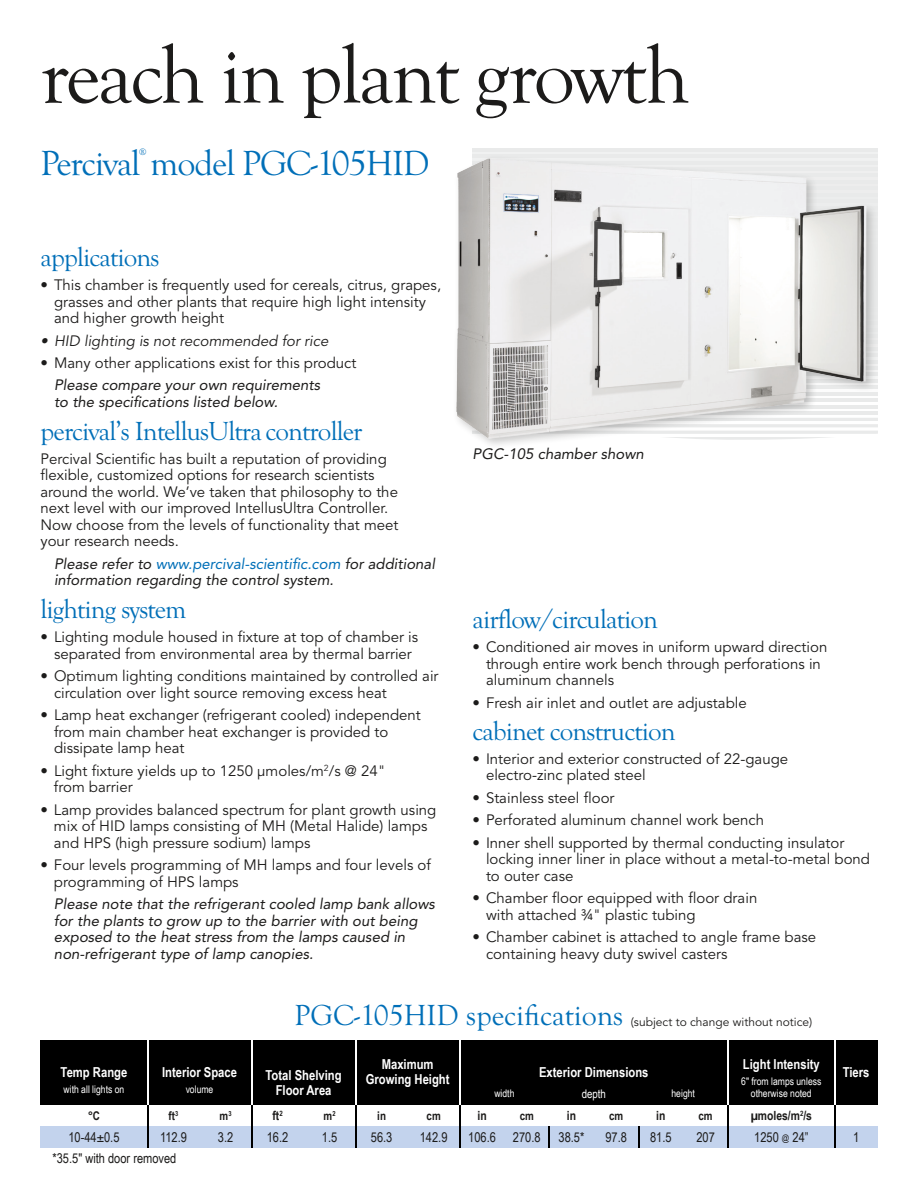
<style>
.page{position:relative;width:918px;height:1188px;background:#fff}
.page>*{position:absolute;margin:0;border:0;box-sizing:border-box;transform-origin:0 0}
.t1{font:82.5px "Goudy Old Sty T";letter-spacing:-.03em;color:#1c1b1a}
.t2{font:36px "Goudy Old Sty T";letter-spacing:-.03em;color:#006fb8}
.t3{font:30px "Goudy Old Sty T";color:#006fb8}
.t4{font:27px "Goudy Old Sty T";letter-spacing:-.03em;color:#006fb8}
.t5{font:15px/16.5px "Avenir LT Std";color:#1c1b1a}
.t6{font:italic 15px/16.5px "Avenir LT Std";color:#1c1b1a}
.t7{font:italic 15px "Avenir LT Std";color:#1c1b1a}
.t8{font:700 13.65px/15px "Arial Narrow";color:#fff;text-align:center}
.t9{font:13.5px "Arial Narrow";color:#1c1b1a}
.t10{font:700 12.6px "Arial Narrow";color:#1c1b1a}
.t11{font:12px "Avenir LT Std";color:#1c1b1a}
.t12{font:700 12px "Arial Narrow";color:#1c1b1a}
.t13{font:11.85px "Arial Narrow";color:#fff}
.t14{font:10.5px/12px "Arial Narrow";color:#fff;text-align:center}
.t15{font:9.6px "Goudy Old Sty T";color:#006fb8}
.s1{color:#006fb8}
.s2{font-size:9px}
</style>
<div class="page">
<hr style="left:472px;top:148px;width:406px;height:3px;background:#e9eaea">
<div style="left:40px;top:1041px;width:108px;height:64px;background:#000"></div>
<div style="left:148px;top:1041px;width:104px;height:64px;background:#000"></div>
<div style="left:252px;top:1041px;width:104px;height:64px;background:#000"></div>
<div style="left:356px;top:1041px;width:104px;height:64px;background:#000"></div>
<div style="left:728px;top:1041px;width:107px;height:64px;background:#000"></div>
<div style="left:835px;top:1041px;width:42px;height:64px;background:#000"></div>
<div style="left:460px;top:1041px;width:268px;height:64px;background:#000"></div>
<div style="left:40px;top:1126px;width:108px;height:22px;background:#c3d3ed"></div>
<div style="left:148px;top:1126px;width:52px;height:22px;background:#c3d3ed"></div>
<div style="left:200px;top:1126px;width:52px;height:22px;background:#c3d3ed"></div>
<div style="left:252px;top:1126px;width:52px;height:22px;background:#c3d3ed"></div>
<div style="left:304px;top:1126px;width:52px;height:22px;background:#c3d3ed"></div>
<div style="left:356px;top:1126px;width:52px;height:22px;background:#c3d3ed"></div>
<div style="left:408px;top:1126px;width:52px;height:22px;background:#c3d3ed"></div>
<div style="left:460px;top:1126px;width:44px;height:22px;background:#c3d3ed"></div>
<div style="left:504px;top:1126px;width:45px;height:22px;background:#c3d3ed"></div>
<div style="left:549px;top:1126px;width:45px;height:22px;background:#c3d3ed"></div>
<div style="left:594px;top:1126px;width:45px;height:22px;background:#c3d3ed"></div>
<div style="left:639px;top:1126px;width:44px;height:22px;background:#c3d3ed"></div>
<div style="left:683px;top:1126px;width:45px;height:22px;background:#c3d3ed"></div>
<div style="left:728px;top:1126px;width:107px;height:22px;background:#c3d3ed"></div>
<div style="left:835px;top:1126px;width:43px;height:22px;background:#c3d3ed"></div>
<hr style="left:548px;top:1126px;width:2px;height:22px;background:#000">
<svg style="left:638px;top:1126px;width:1px;height:22px"></svg>
<hr style="left:147px;top:1105px;width:1px;height:43px;background:#000">
<hr style="left:251px;top:1105px;width:1px;height:43px;background:#000">
<hr style="left:355px;top:1105px;width:1px;height:43px;background:#000">
<hr style="left:459px;top:1105px;width:1px;height:43px;background:#000">
<hr style="left:727px;top:1105px;width:2px;height:43px;background:#000">
<hr style="left:834px;top:1105px;width:1px;height:43px;background:#000">
<hr style="left:147px;top:1041px;width:1px;height:64px;background:#fff">
<hr style="left:251px;top:1041px;width:1px;height:64px;background:#fff">
<hr style="left:355px;top:1041px;width:1px;height:64px;background:#fff">
<hr style="left:459px;top:1041px;width:1px;height:64px;background:#fff">
<hr style="left:727px;top:1041px;width:2px;height:64px;background:#fff">
<hr style="left:834px;top:1041px;width:1px;height:64px;background:#fff">
<div style="left:452px;top:155px;width:426px;height:295px;background:#1c1b1a;opacity:.25"></div>
<img style="left:452px;top:151px;width:420px;height:291px">
<h1 class="t1" style="left:40px;top:30px;width:651px">reach in plant growth</h1>
<h2 class="t2" style="left:40px;top:143px;width:391px">Percival model PGC-105HID</h2>
<p class="t15" style="left:139px;top:147px;width:9px">®</p>
<h3 class="t4" style="left:40px;top:242px;width:121px">applications</h3>
<p class="t5" style="left:54px;top:277px;width:389px;text-indent:-14px">• This chamber is frequently used for cereals, citrus, grapes, grasses and other plants that require high light intensity and higher growth height</p>
<p class="t7" style="left:40px;top:332px;width:289px">• HID lighting is not recommended for rice</p>
<p class="t5" style="left:40px;top:355px;width:317px">• Many other applications exist for this product</p>
<p class="t6" style="left:54px;top:377px;width:268px">Please compare your own requirements to the specifications listed below.</p>
<h3 class="t4" style="left:40px;top:416px;width:324px">percival’s IntellusUltra controller</h3>
<p class="t5" style="left:40px;top:451px;width:360px">Percival Scientific has built a reputation of providing flexible, customized options for research scientists around the world. We’ve taken that philosophy to the next level with our improved IntellusUltra Controller.<br>Now choose from the levels of functionality that meet your research needs.</p>
<p class="t6" style="left:54px;top:556px;width:383px">Please refer to <span class="s1">www.percival-scientific.com</span> for additional information regarding the control system.</p>
<h3 class="t4" style="left:40px;top:595px;width:147px">lighting system</h3>
<p class="t5" style="left:40px;top:629px;width:379px;text-align:center">• Lighting module housed in fixture at top of chamber is separated from environmental area by thermal barrier</p>
<p class="t5" style="left:54px;top:668px;width:386px;text-indent:-14px">• Optimum lighting conditions maintained by controlled air circulation over light source removing excess heat</p>
<p class="t5" style="left:54px;top:707px;width:368px;text-indent:-14px">• Lamp heat exchanger (refrigerant cooled) independent from main chamber heat exchanger is provided to dissipate lamp heat</p>
<p class="t5" style="left:54px;top:763px;width:333px;text-indent:-13px">• Light fixture yields up to 1250 µmoles/m<sup>2</sup>/s @ 24" from barrier</p>
<p class="t5" style="left:54px;top:802px;width:384px;text-indent:-14px">• Lamp provides balanced spectrum for plant growth using mix of HID lamps consisting of MH (Metal Halide) lamps and HPS (high pressure sodium) lamps</p>
<p class="t5" style="left:54px;top:857px;width:378px;text-indent:-14px">• Four levels programming of MH lamps and four levels of programming of HPS lamps</p>
<p class="t6" style="left:54px;top:896px;width:383px">Please note that the refrigerant cooled lamp bank allows for the plants to grow up to the barrier with out being exposed to the heat stress from the lamps caused in non-refrigerant type of lamp canopies.</p>
<p class="t6" style="left:472px;top:446px;width:173px">PGC-105 chamber shown</p>
<h3 class="t4" style="left:472px;top:604px;width:187px">airflow/circulation</h3>
<p class="t5" style="left:486px;top:639px;width:343px;text-indent:-14px">• Conditioned air moves in uniform upward direction through entire work bench through perforations in aluminum channels</p>
<p class="t5" style="left:472px;top:695px;width:276px">• Fresh air inlet and outlet are adjustable</p>
<h3 class="t4" style="left:472px;top:716px;width:205px">cabinet construction</h3>
<p class="t5" style="left:486px;top:751px;width:304px;text-indent:-14px">• Interior and exterior constructed of 22-gauge electro-zinc plated steel</p>
<p class="t5" style="left:472px;top:790px;width:144px">• Stainless steel floor</p>
<p class="t5" style="left:472px;top:812px;width:293px">• Perforated aluminum channel work bench</p>
<p class="t5" style="left:486px;top:835px;width:386px;text-indent:-14px">• Inner shell supported by thermal conducting insulator locking inner liner in place without a metal-to-metal bond to outer case</p>
<p class="t5" style="left:486px;top:890px;width:273px;text-indent:-14px">• Chamber floor equipped with floor drain with attached ¾" plastic tubing</p>
<p class="t5" style="left:486px;top:929px;width:332px;text-indent:-14px">• Chamber cabinet is attached to angle frame base containing heavy duty swivel casters</p>
<p class="t8" style="left:61px;top:1064px;width:68px">Temp Range</p>
<p class="t14" style="left:64px;top:1083px;width:62px">with all lights on</p>
<p class="t8" style="left:162px;top:1064px;width:77px">Interior Space</p>
<p class="t14" style="left:186px;top:1083px;width:29px">volume</p>
<h3 class="t3" style="left:295px;top:999px;width:330px">PGC-105HID specifications</h3>
<p class="t11" style="left:631px;top:1015px;width:183px">(subject to change without notice)</p>
<p class="t8" style="left:266px;top:1067px;width:78px">Total Shelving<br>Floor Area</p>
<p class="t8" style="left:366px;top:1056px;width:85px">Maximum<br>Growing Height</p>
<p class="t8" style="left:743px;top:1056px;width:78px">Light Intensity</p>
<p class="t8" style="left:539px;top:1064px;width:111px">Exterior Dimensions</p>
<p class="t8" style="left:843px;top:1064px;width:28px">Tiers</p>
<p class="t14" style="left:741px;top:1075px;width:82px">6" from lamps unless otherwise noted</p>
<p class="t14" style="left:494px;top:1087px;width:22px">width</p>
<p class="t13" style="left:582px;top:1085px;width:26px">depth</p>
<p class="t14" style="left:672px;top:1087px;width:25px">height</p>
<p class="t12" style="left:88px;top:1107px;width:13px">°C</p>
<p class="t12" style="left:169px;top:1107px;width:11px">ft<sup>3</sup></p>
<p class="t12" style="left:220px;top:1107px;width:13px">m<sup>3</sup></p>
<p class="t10" style="left:272px;top:1106px;width:12px">ft<sup>2</sup></p>
<p class="t12" style="left:324px;top:1107px;width:13px">m<sup>2</sup></p>
<p class="t12" style="left:377px;top:1107px;width:10px">in</p>
<p class="t12" style="left:427px;top:1107px;width:16px">cm</p>
<p class="t10" style="left:477px;top:1106px;width:11px">in</p>
<p class="t10" style="left:751px;top:1106px;width:63px">µmoles/m<sup>2</sup>/s</p>
<p class="t12" style="left:520px;top:1107px;width:16px">cm</p>
<p class="t10" style="left:567px;top:1106px;width:11px">in</p>
<p class="t12" style="left:609px;top:1107px;width:16px">cm</p>
<p class="t10" style="left:656px;top:1106px;width:11px">in</p>
<p class="t12" style="left:699px;top:1107px;width:16px">cm</p>
<p class="t9" style="left:68px;top:1127px;width:53px">10-44±0.5</p>
<p class="t9" style="left:160px;top:1127px;width:28px">112.9</p>
<p class="t9" style="left:218px;top:1127px;width:17px">3.2</p>
<p class="t9" style="left:267px;top:1127px;width:23px">16.2</p>
<p class="t9" style="left:322px;top:1127px;width:17px">1.5</p>
<p class="t9" style="left:371px;top:1127px;width:23px">56.3</p>
<p class="t9" style="left:420px;top:1127px;width:29px">142.9</p>
<p class="t9" style="left:468px;top:1127px;width:29px">106.6</p>
<p class="t9" style="left:513px;top:1127px;width:29px">270.8</p>
<p class="t9" style="left:559px;top:1127px;width:27px">38.5*</p>
<p class="t9" style="left:605px;top:1127px;width:23px">97.8</p>
<p class="t9" style="left:650px;top:1127px;width:23px">81.5</p>
<p class="t9" style="left:696px;top:1127px;width:20px">207</p>
<p class="t9" style="left:754px;top:1127px;width:56px">1250 <span class="s2">@</span> 24”</p>
<p class="t9" style="left:853px;top:1127px;width:8px">1</p>
<p class="t9" style="left:53px;top:1148px;width:125px">*35.5" with door removed</p>
</div>
